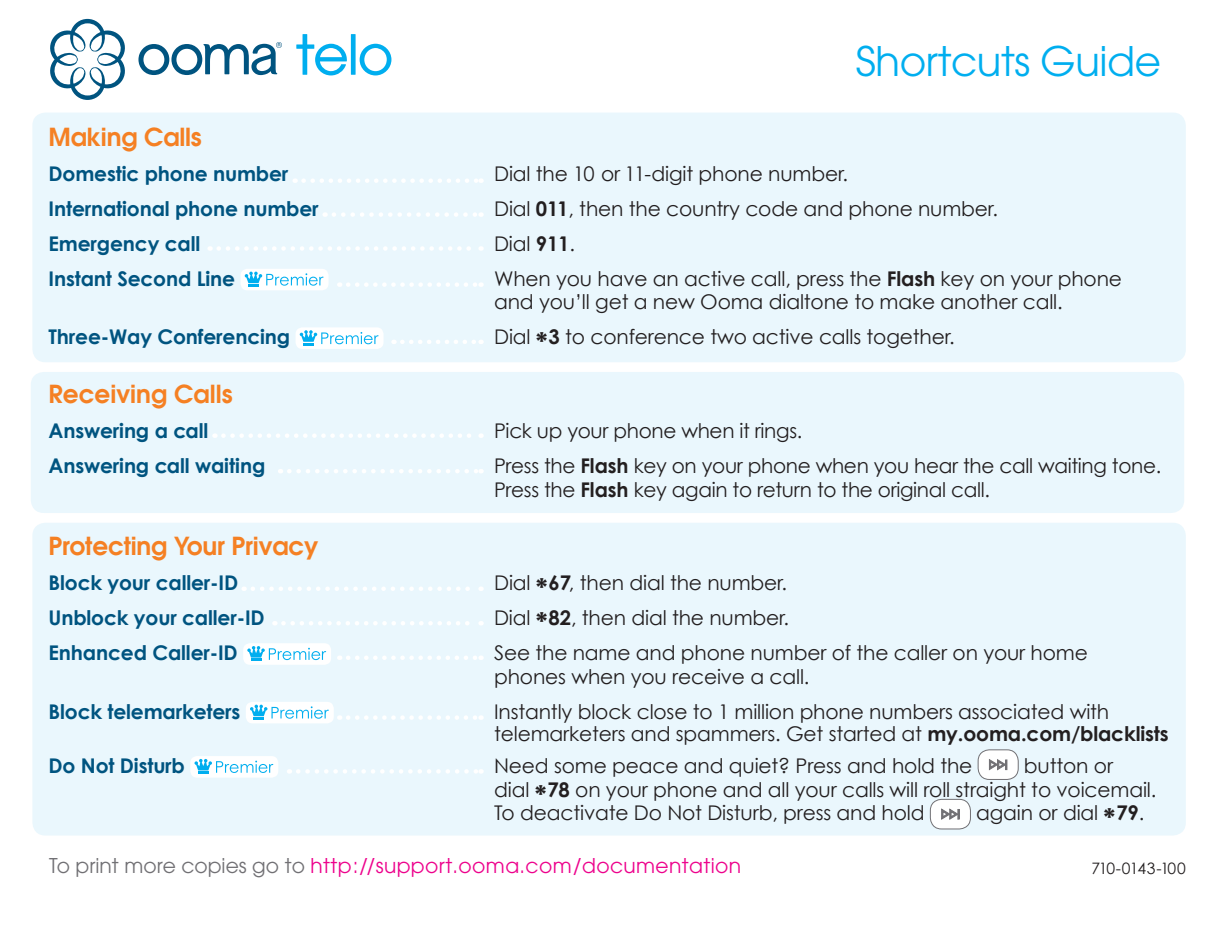
<style>
.page{position:relative;width:1215px;height:932px;background:#fff}
.page>*{position:absolute;margin:0;border:0;box-sizing:border-box;transform-origin:0 0}
.t1{font:40.5px "Avant Garde";letter-spacing:-.01em;color:#00aeef}
.t2{font:600 24.75px "Avant Garde";letter-spacing:-.01em;color:#f58023}
.t3{font:20.25px/23.6px "Century Gothic";letter-spacing:-.01em;color:#231f20}
.t4{font:700 20.25px "Century Gothic";letter-spacing:-.01em;color:#005480}
.t5{font:20.25px "Avant Garde";letter-spacing:.02em;color:#ed028c}
.t6{font:15.75px "Century Gothic";letter-spacing:-.08em;color:#231f20}
.s1{font-weight:700}
.s2{font-weight:700;font-size:27px}
.s3{color:#717074}
</style>
<div class="page">
<div style="left:32px;top:522px;width:1154px;height:313px;background:#eaf7fd;border-radius:13px"></div>
<div style="left:32px;top:112px;width:1154px;height:250px;background:#eaf7fd;border-radius:13px"></div>
<div style="left:31px;top:372px;width:1153px;height:141px;background:#eaf7fd;border-radius:13px"></div>
<div style="left:241px;top:269px;width:88px;height:21px;background:#fff;border-radius:7px"></div>
<svg style="left:245px;top:271px;width:79px;height:16px"></svg>
<div style="left:296px;top:327px;width:88px;height:22px;background:#fff;border-radius:7px"></div>
<svg style="left:300px;top:330px;width:79px;height:15px"></svg>
<div style="left:243px;top:643px;width:88px;height:21px;background:#fff;border-radius:7px"></div>
<svg style="left:247px;top:646px;width:79px;height:15px"></svg>
<div style="left:246px;top:701px;width:88px;height:22px;background:#fff;border-radius:7px"></div>
<svg style="left:250px;top:704px;width:79px;height:15px"></svg>
<div style="left:190px;top:756px;width:88px;height:21px;background:#fff;border-radius:7px"></div>
<svg style="left:195px;top:759px;width:78px;height:15px"></svg>
<div style="left:978px;top:749px;width:40px;height:30px;background:#fff;border-radius:11px"></div>
<div style="left:978px;top:749px;width:41px;height:30px;border:1px solid #717074;border-radius:11px"></div>
<svg style="left:989px;top:759px;width:18px;height:11px"></svg>
<div style="left:930px;top:799px;width:40px;height:30px;background:#fff;border-radius:11px"></div>
<div style="left:930px;top:798px;width:41px;height:31px;border:1px solid #717074;border-radius:11px"></div>
<svg style="left:941px;top:809px;width:18px;height:10px"></svg>
<svg style="left:253px;top:587px;width:229px;height:4px"></svg>
<svg style="left:283px;top:621px;width:199px;height:4px"></svg>
<svg style="left:348px;top:656px;width:134px;height:4px"></svg>
<svg style="left:348px;top:715px;width:134px;height:4px"></svg>
<svg style="left:298px;top:769px;width:184px;height:4px"></svg>
<svg style="left:223px;top:433px;width:259px;height:5px"></svg>
<svg style="left:289px;top:469px;width:193px;height:4px"></svg>
<svg style="left:219px;top:246px;width:263px;height:5px"></svg>
<svg style="left:348px;top:282px;width:134px;height:5px"></svg>
<svg style="left:402px;top:340px;width:80px;height:4px"></svg>
<svg style="left:334px;top:212px;width:148px;height:5px"></svg>
<svg style="left:304px;top:178px;width:178px;height:5px"></svg>
<svg style="left:50px;top:19px;width:75px;height:81px"></svg>
<svg style="left:138px;top:42px;width:144px;height:33px"></svg>
<svg style="left:296px;top:34px;width:51px;height:41px"></svg>
<div style="left:351px;top:34px;width:5px;height:41px;background:#00aeef"></div>
<svg style="left:360px;top:44px;width:31px;height:31px"></svg>
<h1 class="t1" style="left:856px;top:37px;width:307px">Shortcuts Guide</h1>
<p class="t2" style="left:49px;top:120px;width:155px">Making Calls</p>
<p class="t4" style="left:49px;top:161px;width:241px">Domestic phone number</p>
<p class="t3" style="left:494px;top:161px;width:355px">Dial the 10 or 11-digit phone number.</p>
<p class="t4" style="left:49px;top:196px;width:272px">International phone number</p>
<p class="t3" style="left:494px;top:196px;width:505px">Dial <span class="s1">011</span>, then the country code and phone number.</p>
<p class="t4" style="left:49px;top:231px;width:153px">Emergency call</p>
<p class="t3" style="left:494px;top:231px;width:82px">Dial <span class="s1">911</span>.</p>
<p class="t4" style="left:49px;top:266px;width:188px">Instant Second Line</p>
<p class="t3" style="left:494px;top:266px;width:629px">When you have an active call, press the <span class="s1">Flash</span> key on your phone and you’ll get a new Ooma dialtone to make another call.</p>
<p class="t4" style="left:49px;top:324px;width:243px">Three-Way Conferencing</p>
<p class="t3" style="left:494px;top:325px;width:462px">Dial <span class="s2">*</span><span class="s1">3</span> to conference two active calls together.</p>
<p class="t2" style="left:49px;top:378px;width:186px">Receiving Calls</p>
<p class="t4" style="left:49px;top:418px;width:161px">Answering a call</p>
<p class="t3" style="left:494px;top:418px;width:310px">Pick up your phone when it rings.</p>
<p class="t4" style="left:49px;top:453px;width:218px">Answering call waiting</p>
<p class="t3" style="left:494px;top:453px;width:669px">Press the <span class="s1">Flash</span> key on your phone when you hear the call waiting tone.<br>Press the <span class="s1">Flash</span> key again to return to the original call.</p>
<p class="t2" style="left:49px;top:530px;width:271px">Protecting Your Privacy</p>
<p class="t4" style="left:49px;top:570px;width:191px">Block your caller-ID</p>
<p class="t3" style="left:494px;top:571px;width:295px">Dial <span class="s2">*</span><span class="s1">67</span>, then dial the number.</p>
<p class="t4" style="left:49px;top:605px;width:218px">Unblock your caller-ID</p>
<p class="t3" style="left:494px;top:606px;width:297px">Dial <span class="s2">*</span><span class="s1">82</span>, then dial the number.</p>
<p class="t4" style="left:49px;top:640px;width:191px">Enhanced Caller-ID</p>
<p class="t3" style="left:494px;top:641px;width:595px">See the name and phone number of the caller on your home phones when you receive a call.</p>
<p class="t4" style="left:49px;top:698px;width:193px">Block telemarketers</p>
<p class="t3" style="left:494px;top:700px;width:676px;line-height:22.5px">Instantly block close to 1 million phone numbers associated with telemarketers and spammers. Get started at <span class="s1">my.ooma.com/blacklists</span></p>
<p class="t4" style="left:49px;top:753px;width:138px">Do Not Disturb</p>
<p class="t3" style="left:494px;top:753px;width:480px">Need some peace and quiet? Press and hold the</p>
<p class="t3" style="left:494px;top:753px;width:664px;text-indent:530px">button or<br>dial <span class="s2">*</span><span class="s1">78</span> on your phone and all your calls will roll straight to voicemail.<br>To deactivate Do Not Disturb, press and hold</p>
<p class="t3" style="left:976px;top:801px;width:170px">again or dial <span class="s2">*</span><span class="s1">79</span>.</p>
<p class="t5" style="left:49px;top:854px;width:694px"><span class="s3">To print more copies go to</span> http://support.ooma.com/documentation</p>
<p class="t6" style="left:1091px;top:858px;width:96px">710-0143-100</p>
</div>
